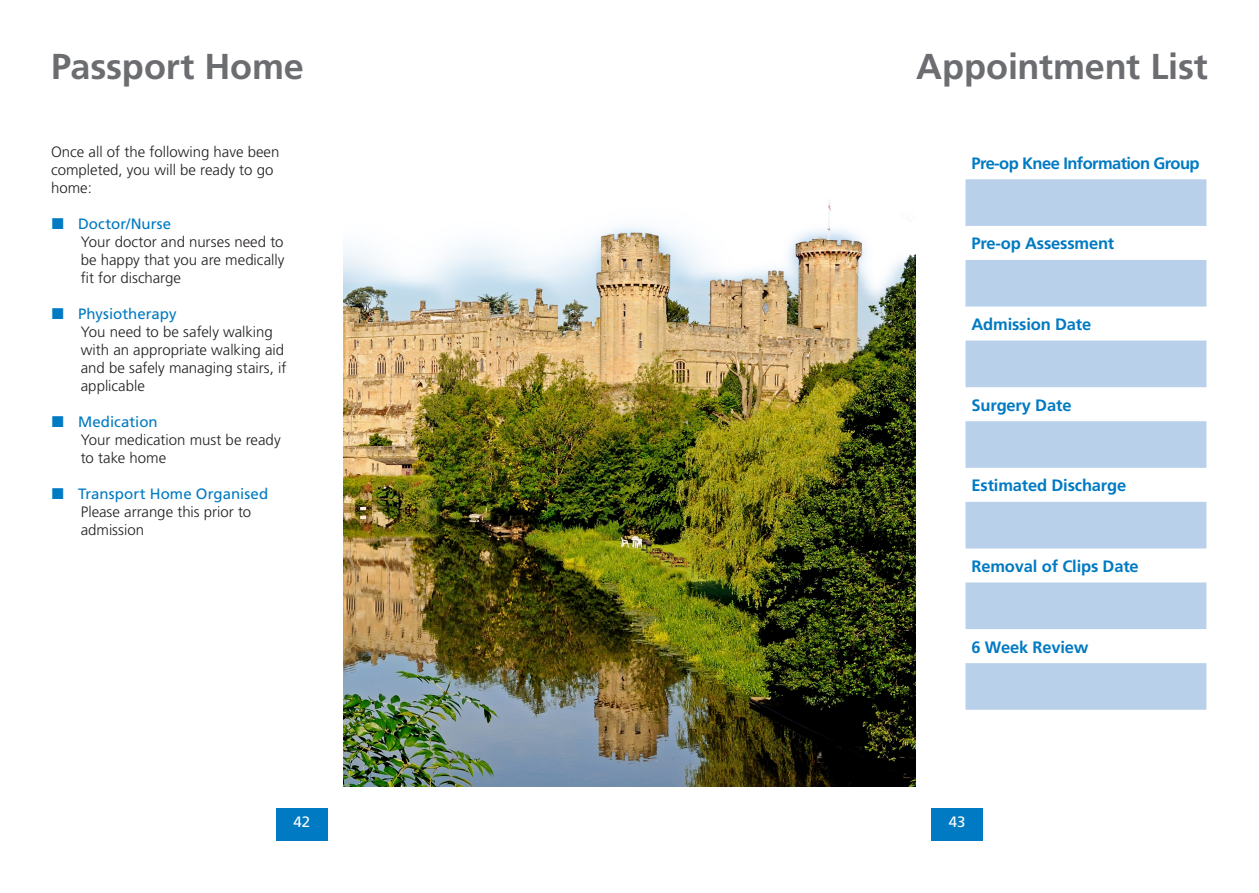
<style>
.page{position:relative;width:1259px;height:893px;background:#fff}
.page>*{position:absolute;margin:0;border:0;box-sizing:border-box;transform-origin:0 0}
.t1{font:700 36px "Frutiger";letter-spacing:-.005em;color:#6c6d70}
.t2{font:700 16.5px "Frutiger";letter-spacing:-.01em;color:#007ac2}
.t3{font:700 16.5px "Frutiger";letter-spacing:-.035em;color:#007ac2}
.t4{font:300 15px/18px "Frutiger LT Std";color:#231f20}
.t5{font:15px "Frutiger";letter-spacing:.005em;color:#007ac2}
.t6{font:15px "Frutiger";color:#fff}
</style>
<div class="page">
<div style="left:931px;top:808px;width:51px;height:33px;background:#007ac2"></div>
<div style="left:276px;top:808px;width:52px;height:33px;background:#007ac2"></div>
<svg style="left:965px;top:179px;width:241px;height:531px;fill:#b9d0eb"></svg>
<img style="left:344px;top:200px;width:571px;height:586px">
<h1 class="t1" style="left:51px;top:45px;width:254px">Passport Home</h1>
<p class="t4" style="left:51px;top:143px;width:230px">Once all of the following have been completed, you will be ready to go home:</p>
<p class="t5" style="left:78px;top:214px;width:95px">Doctor/Nurse</p>
<p class="t4" style="left:81px;top:233px;width:205px;text-align:justify">Your doctor and nurses need to be happy that you are medically fit for discharge</p>
<p class="t5" style="left:78px;top:304px;width:100px">Physiotherapy</p>
<p class="t4" style="left:81px;top:323px;width:207px">You need to be safely walking with an appropriate walking aid and be safely managing stairs, if applicable</p>
<p class="t5" style="left:78px;top:412px;width:81px">Medication</p>
<p class="t4" style="left:81px;top:431px;width:201px">Your medication must be ready to take home</p>
<p class="t5" style="left:78px;top:484px;width:192px">Transport Home Organised</p>
<p class="t4" style="left:81px;top:503px;width:172px">Please arrange this prior to admission</p>
<h1 class="t1" style="left:916px;top:45px;width:293px">Appointment List</h1>
<p class="t3" style="left:971px;top:153px;width:230px">Pre-op Knee Information Group</p>
<p class="t2" style="left:971px;top:234px;width:144px">Pre-op Assessment</p>
<p class="t2" style="left:971px;top:315px;width:121px">Admission Date</p>
<p class="t2" style="left:971px;top:395px;width:101px">Surgery Date</p>
<p class="t2" style="left:971px;top:476px;width:156px">Estimated Discharge</p>
<p class="t2" style="left:971px;top:556px;width:169px">Removal of Clips Date</p>
<p class="t2" style="left:971px;top:637px;width:118px">6 Week Review</p>
<p class="t6" style="left:294px;top:813px;width:18px">42</p>
<p class="t6" style="left:948px;top:813px;width:18px">43</p>
</div>
